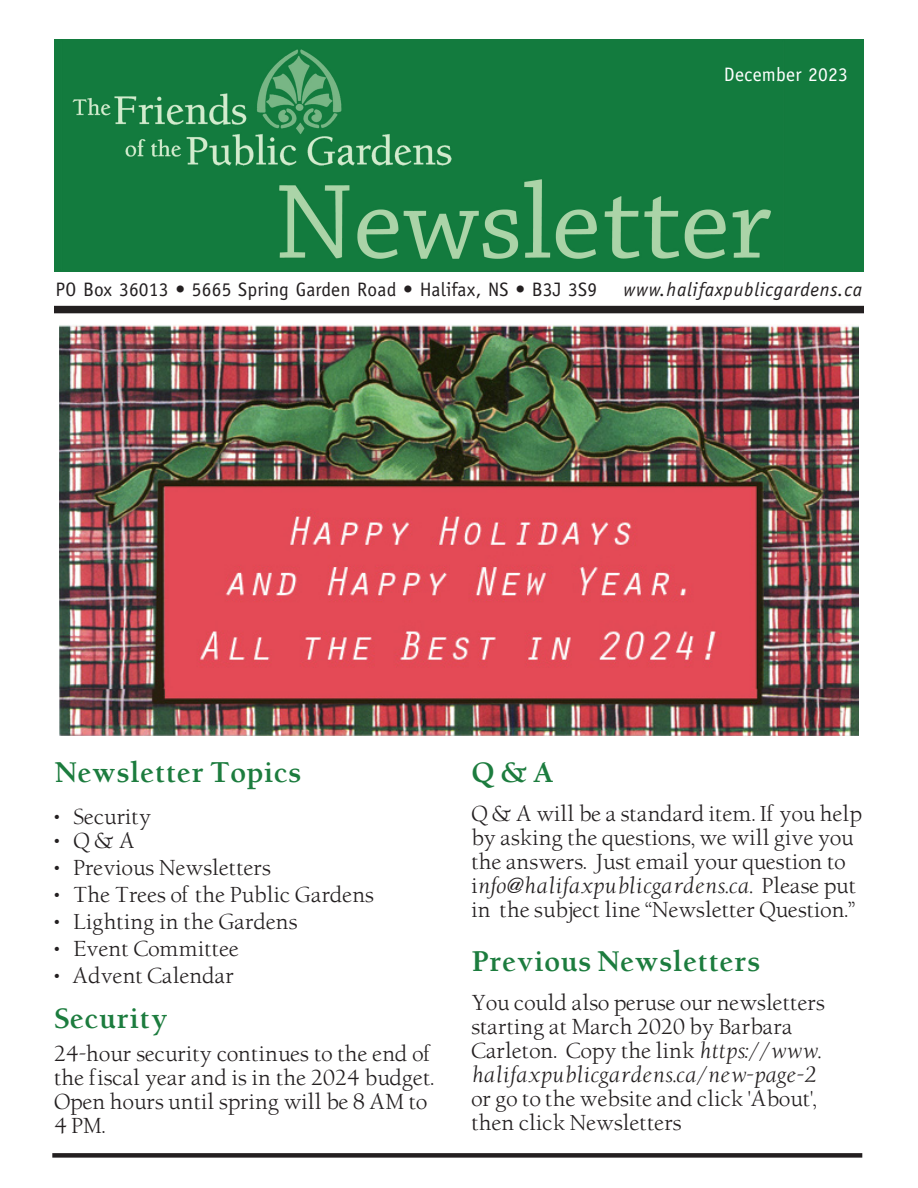
<style>
.page{position:relative;width:918px;height:1188px;background:#fff}
.page>*{position:absolute;margin:0;border:0;box-sizing:border-box;transform-origin:0 0}
.t1{font:700 27px "Berkeley Oldstyle";color:#1c7c3e}
.t2{font:21px/24px "Berkeley Oldstyle";color:#231f20}
.t3{font:italic 21px/24px "Berkeley Oldstyle";color:#231f20}
.t4{font:19.5px "Officina Sans Std";letter-spacing:.01em;color:#231f20}
.t5{font:italic 19.5px "Officina Sans Std";letter-spacing:.04em;color:#231f20}
.t6{font:19.5px "Officina Sans Std";letter-spacing:.01em;color:#fff}
.s1{font-size:30px}
.s2{font-style:italic}
.s3{font-style:normal}
</style>
<div class="page">
<div style="left:54px;top:306px;width:810px;height:7px;background:#231f20"></div>
<img style="left:54px;top:39px;width:810px;height:232px">
<div style="left:52px;top:1153px;width:810px;height:5px;background:#231f20"></div>
<img style="left:59px;top:325px;width:800px;height:411px">
<p class="t6" style="left:724px;top:63px;width:125px">December 2023</p>
<p class="t4" style="left:56px;top:278px;width:543px">PO Box 36013 • 5665 Spring Garden Road • Halifax, NS • B3J 3S9</p>
<p class="t5" style="left:623px;top:278px;width:240px">www.halifaxpublicgardens.ca</p>
<p class="t1" style="left:54px;top:756px;width:249px">Newsletter Topics</p>
<p class="t2" style="left:54px;top:805px;width:99px"><span class="s1">•</span> Security</p>
<p class="t2" style="left:54px;top:829px;width:82px"><span class="s1">•</span> Q &amp; A</p>
<p class="t2" style="left:54px;top:856px;width:218px"><span class="s1">•</span> Previous Newsletters</p>
<p class="t2" style="left:54px;top:883px;width:322px"><span class="s1">•</span> The Trees of the Public Gardens</p>
<p class="t2" style="left:54px;top:910px;width:245px"><span class="s1">•</span> Lighting in the Gardens</p>
<p class="t2" style="left:54px;top:937px;width:187px"><span class="s1">•</span> Event Committee</p>
<p class="t2" style="left:54px;top:964px;width:182px"><span class="s1">•</span> Advent Calendar</p>
<p class="t1" style="left:54px;top:1002px;width:116px">Security</p>
<p class="t2" style="left:54px;top:1042px;width:382px">24-hour security continues to the end of the fiscal year and is in the 2024 budget.</p>
<p class="t2" style="left:54px;top:1090px;width:375px">Open hours until spring will be 8 AM to</p>
<p class="t2" style="left:54px;top:1114px;width:53px">4 PM.</p>
<p class="t1" style="left:471px;top:756px;width:85px">Q &amp; A</p>
<p class="t2" style="left:471px;top:802px;width:392px">Q &amp; A will be a standard item. If you help by asking the questions, we will give you the answers. Just email your question to</p>
<p class="t2" style="left:471px;top:874px;width:386px">i<span class="s2">nfo@halifaxpublicgardens.ca.</span> Please put in the subject line “Newsletter Question.”</p>
<p class="t1" style="left:471px;top:945px;width:291px">Previous Newsletters</p>
<p class="t2" style="left:471px;top:991px;width:355px">You could also peruse our newsletters starting at March 2020 by Barbara</p>
<p class="t3" style="left:471px;top:1039px;width:352px"><span class="s3">Carleton. Copy the link</span> https://www. halifaxpublicgardens.ca/new-page-2</p>
<p class="t2" style="left:471px;top:1087px;width:347px">or go to the website and click 'About',</p>
<p class="t2" style="left:471px;top:1111px;width:212px">then click Newsletters</p>
</div>
